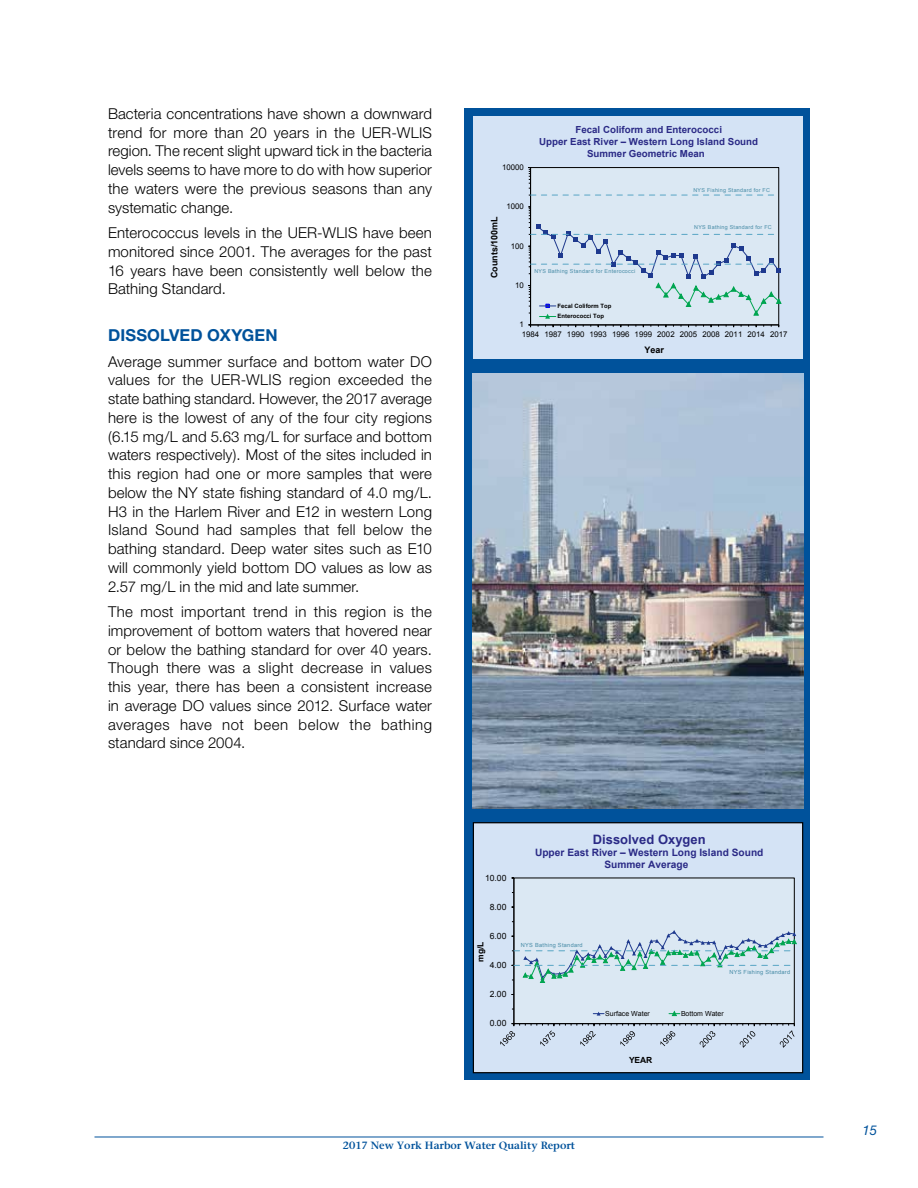
<style>
.page{position:relative;width:918px;height:1188px;background:#fff}
.page>*{position:absolute;margin:0;border:0;box-sizing:border-box;transform-origin:0 0}
.t1{font:700 16.5px "Helvetica Neue";letter-spacing:.01em;color:#00529b}
.t2{font:300 15px/18.8px "Helvetica Neue";letter-spacing:.01em;color:#000;text-align:justify}
.t3{font:italic 13.5px "Helvetica Neue";color:#00529b}
.t4{font:700 12.9px "Arial";letter-spacing:.005em;color:#2a2a86}
.t5{font:600 10.5px "Stone Serif";color:#00529b}
.t6{font:700 10.2px/12.1px "Arial";letter-spacing:.005em;color:#2a2a86;text-align:center}
.t7{font:700 9.75px/11.7px "Arial";letter-spacing:.005em;color:#2a2a86;text-align:center}
.t8{font:700 9px "Arial";color:#000}
.t9{font:8.55px "Arial";color:#000}
.t10{font:700 8.4px "Arial";letter-spacing:-.015em;color:#000}
.t11{font:7.8px "Arial";color:#000}
.t12{font:6.9px "Arial";color:#000}
.t13{font:700 5.85px/10.6px "Arial";letter-spacing:.005em;color:#000}
.t14{font:5.7px "Arial";letter-spacing:.05em;color:#488ca7}
.t15{font:5.4px "Arial";letter-spacing:.05em;color:#488ca7}
</style>
<div class="page">
<hr style="left:94px;top:1137px;width:730px;height:1px;background:#00529b">
<div style="left:464px;top:108px;width:345px;height:972px;background:#00529b"></div>
<div style="left:473px;top:116px;width:330px;height:243px;background:#d4e3f5"></div>
<div style="left:531px;top:168px;width:248px;height:157px;background:#dbe8f3"></div>
<div style="left:530px;top:167px;width:249px;height:158px;border:1px solid #000"></div>
<hr style="left:530px;top:168px;width:1px;height:157px;background:#000">
<svg style="left:528px;top:167px;width:3px;height:22px"></svg>
<hr style="left:531px;top:325px;width:248px;height:1px;background:#000">
<svg style="left:529px;top:195px;width:250px;height:1px"></svg>
<svg style="left:528px;top:207px;width:254px;height:112px"></svg>
<div style="left:473px;top:823px;width:330px;height:250px;background:#d4e3f5"></div>
<div style="left:514px;top:878px;width:280px;height:146px;background:#dbe8f3"></div>
<hr style="left:514px;top:878px;width:1px;height:146px;background:#000">
<svg style="left:511px;top:930px;width:286px;height:53px"></svg>
<svg style="left:500px;top:1023px;width:295px;height:25px"></svg>
<svg style="left:593px;top:1012px;width:11px;height:4px"></svg>
<svg style="left:669px;top:1011px;width:11px;height:5px"></svg>
<div style="left:473px;top:822px;width:330px;height:251px;border:1px solid #000"></div>
<img style="left:473px;top:374px;width:330px;height:435px">
<p class="t2" style="left:108px;top:104px;width:326px">Bacteria concentrations have shown a downward trend for more than 20 years in the UER-WLIS region. The recent slight upward tick in the bacteria levels seems to have more to do with how superior the waters were the previous seasons than any systematic change.</p>
<p class="t2" style="left:108px;top:223px;width:326px">Enterococcus levels in the UER-WLIS have been monitored since 2001. The averages for the past 16 years have been consistently well below the Bathing Standard.</p>
<p class="t1" style="left:108px;top:325px;width:171px">DISSOLVED OXYGEN</p>
<p class="t2" style="left:108px;top:352px;width:326px">Average summer surface and bottom water DO values for the UER-WLIS region exceeded the state bathing standard. However, the 2017 average here is the lowest of any of the four city regions (6.15 mg/L and 5.63 mg/L for surface and bottom waters respectively). Most of the sites included in this region had one or more samples that were below the NY state fishing standard of 4.0 mg/L.<br>H3 in the Harlem River and E12 in western Long Island Sound had samples that fell below the bathing standard. Deep water sites such as E10 will commonly yield bottom DO values as low as 2.57 mg/L in the mid and late summer.</p>
<p class="t2" style="left:108px;top:602px;width:326px">The most important trend in this region is the improvement of bottom waters that hovered near or below the bathing standard for over 40 years.<br>Though there was a slight decrease in values this year, there has been a consistent increase in average DO values since 2012. Surface water averages have not been below the bathing standard since 2004.</p>
<p class="t11" style="left:502px;top:162px;width:23px">10000</p>
<p class="t8" style="left:488px;top:278px;width:63px;rotate:-90deg">Counts/100mL</p>
<p class="t11" style="left:506px;top:202px;width:19px">1000</p>
<p class="t11" style="left:511px;top:241px;width:15px">100</p>
<p class="t11" style="left:515px;top:280px;width:10px">10</p>
<p class="t11" style="left:519px;top:320px;width:6px">1</p>
<p class="t7" style="left:539px;top:125px;width:220px">Fecal Coliform and Enterococci<br>Upper East River – Western Long Island Sound<br>Summer Geometric Mean</p>
<p class="t15" style="left:693px;top:186px;width:78px">NYS Fishing Standard for FC</p>
<p class="t15" style="left:534px;top:268px;width:102px">NYS Bathing Standard for Enterococci</p>
<p class="t13" style="left:558px;top:301px;width:55px">Fecal Coliform Top<br>Enterococci Top</p>
<p class="t15" style="left:694px;top:224px;width:79px">NYS Bathing Standard for FC</p>
<p class="t11" style="left:522px;top:329px;width:267px">1984 1987 1990 1993 1996 1999 2002 2005 2008 2011 2014 2017</p>
<p class="t8" style="left:645px;top:344px;width:21px">Year</p>
<p class="t9" style="left:485px;top:872px;width:23px">10.00</p>
<p class="t9" style="left:490px;top:901px;width:18px">8.00</p>
<p class="t9" style="left:490px;top:930px;width:18px">6.00</p>
<p class="t10" style="left:475px;top:962px;width:21px;rotate:-90deg">mg/L</p>
<p class="t9" style="left:490px;top:960px;width:18px">4.00</p>
<p class="t9" style="left:490px;top:989px;width:18px">2.00</p>
<p class="t9" style="left:490px;top:1018px;width:18px">0.00</p>
<p class="t4" style="left:593px;top:831px;width:114px">Dissolved Oxygen</p>
<p class="t6" style="left:535px;top:847px;width:230px">Upper East River – Western Long Island Sound<br>Summer Average</p>
<p class="t14" style="left:521px;top:941px;width:63px">NYS Bathing Standard</p>
<p class="t14" style="left:729px;top:968px;width:62px">NYS Fishing Standard</p>
<p class="t12" style="left:605px;top:1009px;width:46px">Surface Water</p>
<p class="t12" style="left:681px;top:1009px;width:44px">Bottom Water</p>
<p class="t10" style="left:629px;top:1054px;width:25px">YEAR</p>
<p class="t5" style="left:343px;top:1139px;width:234px">2017 New York Harbor Water Quality Report</p>
<p class="t3" style="left:863px;top:1122px;width:16px">15</p>
</div>
